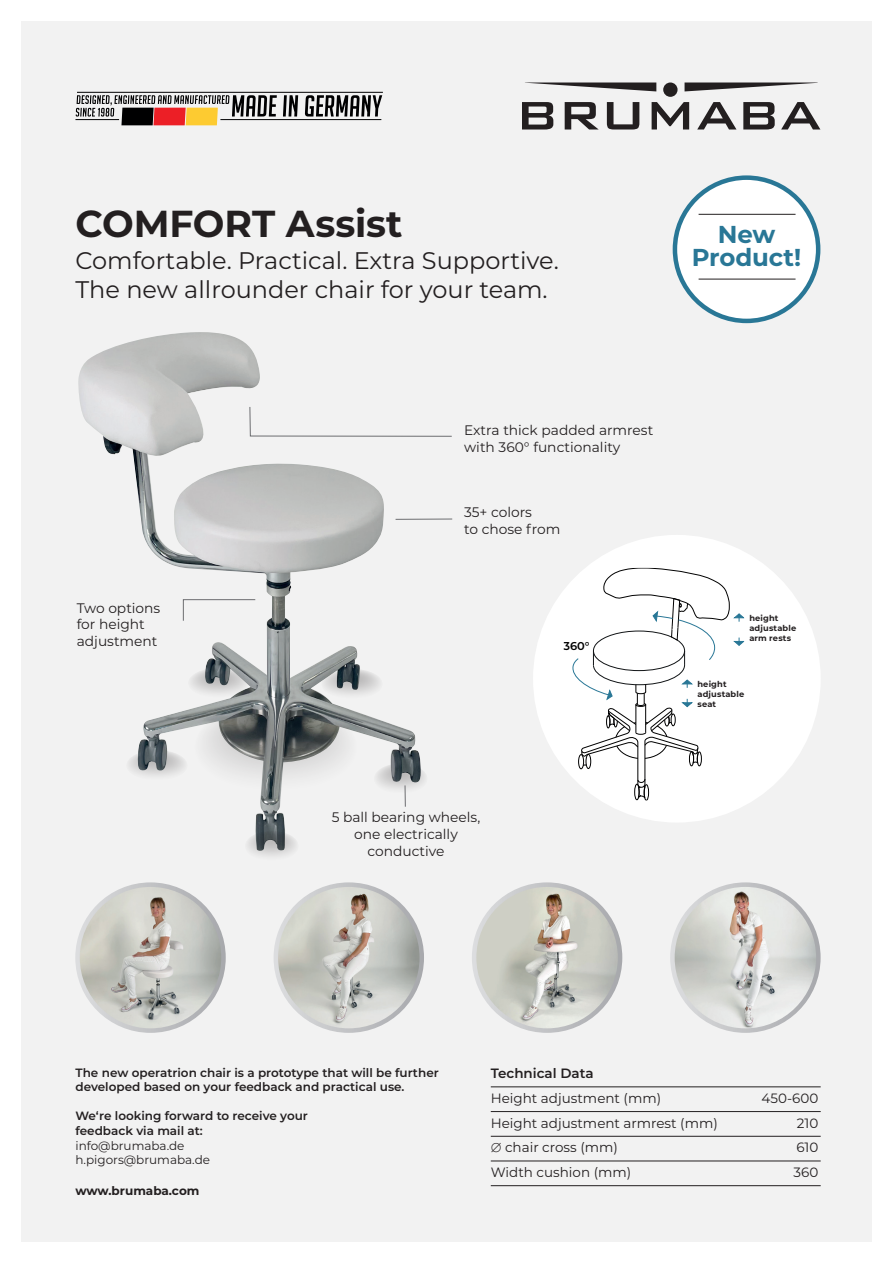
<style>
.page{position:relative;width:893px;height:1263px;background:#fff}
.page>*{position:absolute;margin:0;border:0;box-sizing:border-box;transform-origin:0 0}
.t1{font:700 37.5px "Montserrat";letter-spacing:-.005em;color:#231f20}
.t2{font:700 24.45px/23.5px "Montserrat";letter-spacing:-.01em;color:#297796;text-align:center}
.t3{font:24px/28.8px "Montserrat";color:#231f20}
.t4{font:13.8px/16.5px "Montserrat";color:#231f20}
.t5{font:13.5px "Montserrat";color:#231f20}
.t6{font:600 13.5px "Montserrat";color:#231f20}
.t7{font:600 12px/14.4px "Montserrat";color:#231f20}
.t8{font:12px/14.4px "Montserrat";color:#231f20}
.t9{font:700 12px "Montserrat";color:#231f20}
.t10{font:600 11.4px "Montserrat";color:#000001}
.t11{font:700 8.25px/9.9px "Montserrat";letter-spacing:.015em;color:#231f20}
.s1{font-family:"Arial Unicode MS"}
</style>
<div class="page">
<div style="left:21px;top:21px;width:851px;height:1221px;background:#f2f2f2"></div>
<hr style="left:491px;top:1086px;width:330px;height:1px;background:#231f20">
<hr style="left:491px;top:1111px;width:330px;height:1px;background:#231f20">
<hr style="left:491px;top:1136px;width:330px;height:1px;background:#231f20">
<hr style="left:491px;top:1161px;width:330px;height:1px;background:#231f20">
<hr style="left:491px;top:1185px;width:330px;height:1px;background:#231f20">
<div style="left:663px;top:82px;width:14px;height:15px;background:#231f20;border-radius:50%"></div>
<svg style="left:525px;top:82px;width:131px;height:9px"></svg>
<svg style="left:685px;top:82px;width:133px;height:9px"></svg>
<svg style="left:522px;top:102px;width:31px;height:27px"></svg>
<svg style="left:565px;top:102px;width:33px;height:27px"></svg>
<svg style="left:607px;top:102px;width:32px;height:27px"></svg>
<svg style="left:652px;top:102px;width:37px;height:27px"></svg>
<svg style="left:697px;top:102px;width:39px;height:27px"></svg>
<svg style="left:743px;top:102px;width:32px;height:27px"></svg>
<svg style="left:781px;top:102px;width:39px;height:27px"></svg>
<div style="left:675px;top:178px;width:143px;height:143px;background:#fff;border-radius:50%"></div>
<div style="left:673px;top:175px;width:147px;height:148px;border:4px solid #297796;border-radius:50%"></div>
<hr style="left:699px;top:279px;width:96px;height:1px;background:#231f20">
<hr style="left:699px;top:214px;width:96px;height:1px;background:#231f20">
<hr style="left:396px;top:519px;width:56px;height:1px;background:#6c6d70">
<svg style="left:374px;top:763px;width:54px;height:31px"></svg>
<img style="left:78px;top:332px;width:321px;height:502px">
<svg style="left:245px;top:831px;width:54px;height:31px"></svg>
<svg style="left:194px;top:700px;width:164px;height:94px"></svg>
<div style="left:533px;top:535px;width:288px;height:287px;background:#fff;border-radius:50%"></div>
<svg style="left:572px;top:568px;width:172px;height:232px"></svg>
<svg style="left:249px;top:406px;width:203px;height:31px"></svg>
<svg style="left:405px;top:785px;width:1px;height:22px"></svg>
<hr style="left:75px;top:119px;width:44px;height:1px;background:#000001">
<hr style="left:77px;top:92px;width:306px;height:1px;background:#000001">
<svg style="left:76px;top:95px;width:306px;height:30px"></svg>
<img style="left:80px;top:887px;width:142px;height:143px">
<div style="left:75px;top:882px;width:151px;height:151px;border:4px solid #fff;border-radius:50%"></div>
<img style="left:276px;top:885px;width:146px;height:145px;border-radius:73px">
<div style="left:274px;top:882px;width:150px;height:151px;border:4px solid #fff;border-radius:50%"></div>
<img style="left:474px;top:885px;width:146px;height:145px;border-radius:73px">
<div style="left:472px;top:882px;width:150px;height:151px;border:4px solid #fff;border-radius:50%"></div>
<img style="left:672px;top:885px;width:146px;height:145px;border-radius:73px">
<div style="left:670px;top:882px;width:151px;height:151px;border:4px solid #fff;border-radius:50%"></div>
<h1 class="t1" style="left:75px;top:197px;width:329px">COMFORT Assist</h1>
<h3 class="t3" style="left:75px;top:245px;width:485px">Comfortable. Practical. Extra Supportive.<br>The new allrounder chair for your team.</h3>
<h2 class="t2" style="left:692px;top:221px;width:111px">New<br>Product!</h2>
<p class="t4" style="left:77px;top:599px;width:85px">Two options for height adjustment</p>
<p class="t4" style="left:464px;top:421px;width:191px">Extra thick padded armrest with 360° functionality</p>
<p class="t4" style="left:464px;top:503px;width:98px">35+ colors<br>to chose from</p>
<p class="t4" style="left:332px;top:809px;width:150px;text-align:center">5 ball bearing wheels, one electrically conductive</p>
<p class="t10" style="left:563px;top:637px;width:28px">360°</p>
<p class="t11" style="left:749px;top:613px;width:48px">height adjustable arm rests</p>
<p class="t11" style="left:697px;top:678px;width:48px">height adjustable seat</p>
<p class="t7" style="left:75px;top:1065px;width:365px">The new operatrion chair is a prototype that will be further developed based on your feedback and practical use.</p>
<p class="t7" style="left:75px;top:1107px;width:234px;line-height:15.6px">We‘re looking forward to receive your feedback via mail at:</p>
<p class="t8" style="left:75px;top:1138px;width:136px">info@brumaba.de h.pigors@brumaba.de</p>
<p class="t9" style="left:75px;top:1182px;width:125px">www.brumaba.com</p>
<p class="t6" style="left:491px;top:1064px;width:104px">Technical Data</p>
<p class="t5" style="left:491px;top:1089px;width:172px">Height adjustment (mm)</p>
<p class="t5" style="left:761px;top:1089px;width:58px">450-600</p>
<p class="t5" style="left:491px;top:1113px;width:228px">Height adjustment armrest (mm)</p>
<p class="t5" style="left:797px;top:1113px;width:23px">210</p>
<p class="t5" style="left:491px;top:1138px;width:129px"><span class="s1">∅</span> chair cross (mm)</p>
<p class="t5" style="left:796px;top:1138px;width:24px">610</p>
<p class="t5" style="left:491px;top:1163px;width:142px">Width cushion (mm)</p>
<p class="t5" style="left:794px;top:1163px;width:26px">360</p>
</div>
